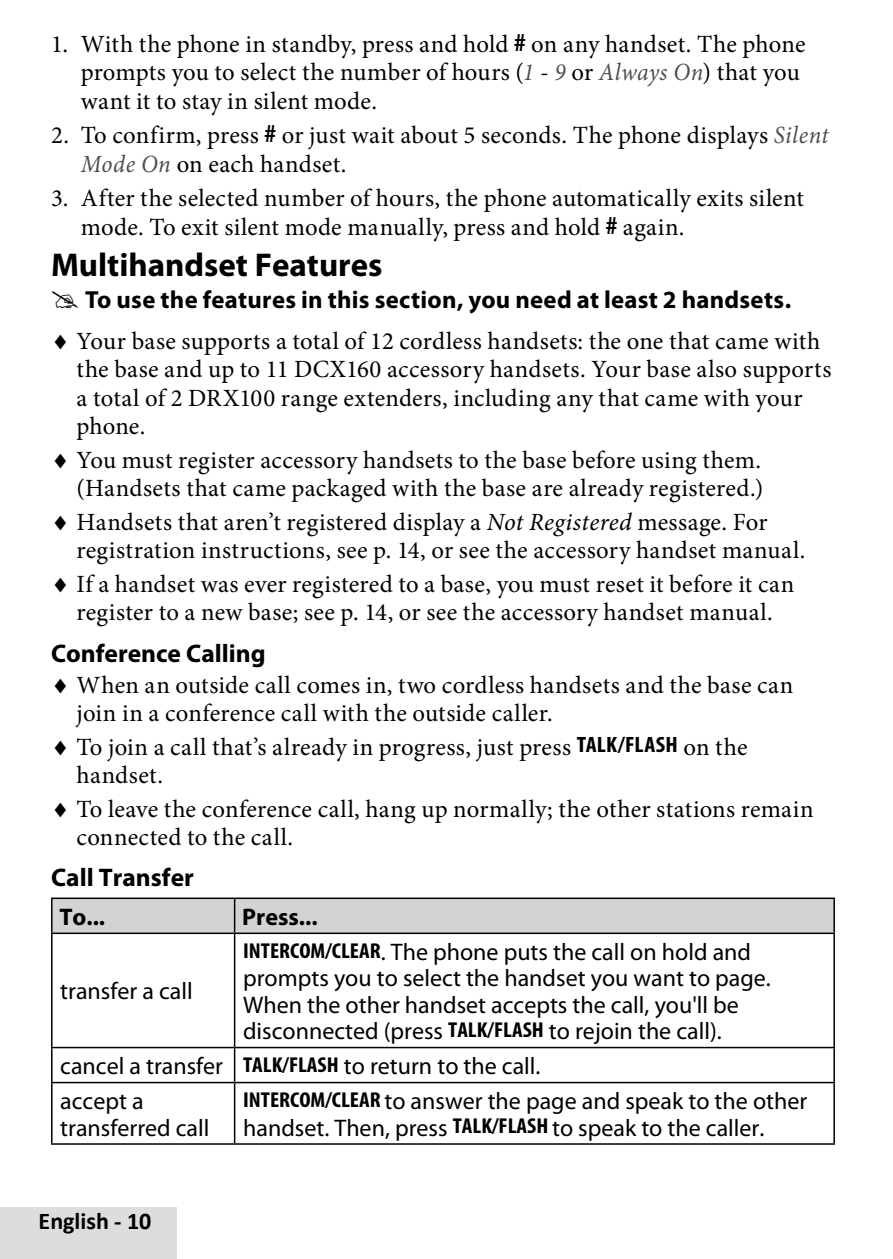
<style>
.page{position:relative;width:893px;height:1259px;background:#fff}
.page>*{position:absolute;margin:0;border:0;box-sizing:border-box;transform-origin:0 0}
.t1{font:700 33px "Myriad Pro";color:#000}
.t2{font:700 25.5px "Myriad Pro";color:#000}
.t3{font:24.6px/28.5px "Minion Pro";letter-spacing:.015em;color:#000}
.t4{font:700 24.6px "Myriad Pro";letter-spacing:.01em;color:#000}
.t5{font:24px/26.4px "Myriad Pro";color:#000}
.t6{font:700 24px "Myriad Pro";color:#000}
.t7{font:700 24px "Calibri";color:#000}
.s1{font-family:"Myriad Pro";font-weight:700;font-stretch:condensed;font-size:26.1px}
.s2{font-style:italic;color:#4d4d4f}
.s3{font-style:italic}
.s4{font-family:"Myriad Pro";font-weight:700;font-stretch:condensed;font-size:22.2px}
.s5{font-weight:700;font-stretch:condensed;font-size:21.6px}
</style>
<div class="page">
<div style="left:0;top:1208px;width:177px;height:51px;background:#dcddde"></div>
<div style="left:53px;top:899px;width:780px;height:33px;background:#d1d3d4"></div>
<hr style="left:51px;top:897px;width:184px;height:2px;background:#000">
<hr style="left:51px;top:899px;width:2px;height:33px;background:#000">
<hr style="left:235px;top:897px;width:600px;height:2px;background:#000">
<hr style="left:234px;top:899px;width:1px;height:33px;background:#000">
<hr style="left:833px;top:899px;width:2px;height:33px;background:#000">
<hr style="left:51px;top:932px;width:184px;height:2px;background:#000">
<hr style="left:51px;top:934px;width:2px;height:112px;background:#000">
<hr style="left:235px;top:932px;width:600px;height:2px;background:#000">
<hr style="left:234px;top:934px;width:1px;height:112px;background:#000">
<hr style="left:833px;top:934px;width:2px;height:112px;background:#000">
<hr style="left:51px;top:1046px;width:184px;height:2px;background:#000">
<hr style="left:51px;top:1048px;width:2px;height:33px;background:#000">
<hr style="left:235px;top:1046px;width:600px;height:2px;background:#000">
<hr style="left:234px;top:1048px;width:1px;height:33px;background:#000">
<hr style="left:833px;top:1048px;width:2px;height:33px;background:#000">
<hr style="left:51px;top:1081px;width:184px;height:2px;background:#000">
<hr style="left:51px;top:1083px;width:2px;height:60px;background:#000">
<hr style="left:235px;top:1081px;width:600px;height:2px;background:#000">
<hr style="left:234px;top:1083px;width:1px;height:60px;background:#000">
<hr style="left:833px;top:1083px;width:2px;height:60px;background:#000">
<hr style="left:51px;top:1143px;width:184px;height:1px;background:#000">
<hr style="left:235px;top:1143px;width:600px;height:1px;background:#000">
<p class="t3" style="left:81px;top:30px;width:726px;text-indent:-30px">1. With the phone in standby, press and hold <span class="s1">#</span> on any handset. The phone prompts you to select the number of hours (<span class="s2">1</span> - <span class="s2">9</span> or <span class="s2">Always On</span>) that you want it to stay in silent mode.</p>
<p class="t3" style="left:81px;top:121px;width:749px;text-indent:-30px">2. To confirm, press <span class="s1">#</span> or just wait about 5 seconds. The phone displays <span class="s2">Silent<br>Mode On</span> on each handset.</p>
<p class="t3" style="left:81px;top:184px;width:725px;text-indent:-30px">3. After the selected number of hours, the phone automatically exits silent mode. To exit silent mode manually, press and hold <span class="s1">#</span> again.</p>
<h1 class="t1" style="left:51px;top:243px;width:333px">Multihandset Features</h1>
<p class="t4" style="left:85px;top:283px;width:707px">To use the features in this section, you need at least 2 handsets.</p>
<p class="t3" style="left:77px;top:327px;width:756px;text-indent:-26px">♦ Your base supports a total of 12 cordless handsets: the one that came with the base and up to 11 DCX160 accessory handsets. Your base also supports a total of 2 DRX100 range extenders, including any that came with your phone.</p>
<p class="t3" style="left:51px;top:446px;width:714px;text-align:right">♦ You must register accessory handsets to the base before using them. (Handsets that came packaged with the base are already registered.)</p>
<p class="t3" style="left:77px;top:508px;width:730px;text-indent:-26px">♦ Handsets that aren’t registered display a <span class="s3">Not Registered</span> message. For registration instructions, see p. 14, or see the accessory handset manual.</p>
<p class="t3" style="left:51px;top:570px;width:745px;text-align:center">♦ If a handset was ever registered to a base, you must reset it before it can register to a new base; see p. 14, or see the accessory handset manual.</p>
<p class="t2" style="left:51px;top:636px;width:216px">Conference Calling</p>
<p class="t3" style="left:77px;top:670px;width:718px;text-indent:-26px">♦ When an outside call comes in, two cordless handsets and the base can join in a conference call with the outside caller.</p>
<p class="t3" style="left:77px;top:732px;width:672px;text-indent:-26px">♦ To join a call that’s already in progress, just press <span class="s4">TALK/FLASH</span> on the handset.</p>
<p class="t3" style="left:77px;top:795px;width:739px;text-indent:-26px">♦ To leave the conference call, hang up normally; the other stations remain connected to the call.</p>
<p class="t2" style="left:51px;top:861px;width:144px">Call Transfer</p>
<p class="t6" style="left:59px;top:901px;width:47px">To...</p>
<p class="t6" style="left:242px;top:901px;width:77px">Press...</p>
<p class="t5" style="left:243px;top:938px;width:529px"><span class="s5">INTERCOM/CLEAR</span>. The phone puts the call on hold and prompts you to select the handset you want to page.<br>When the other handset accepts the call, you'll be disconnected (press <span class="s5">TALK/FLASH</span> to rejoin the call).</p>
<p class="t5" style="left:60px;top:1048px;width:482px;line-height:35.1px">cancel a transfer <span class="s5">TALK/FLASH</span> to return to the call. accept a</p>
<p class="t5" style="left:60px;top:1114px;width:151px">transferred call</p>
<p class="t5" style="left:60px;top:978px;width:134px">transfer a call</p>
<p class="t5" style="left:243px;top:1087px;width:566px"><span class="s5">INTERCOM/CLEAR</span> to answer the page and speak to the other handset. Then, press <span class="s5">TALK/FLASH</span> to speak to the caller.</p>
<p class="t7" style="left:39px;top:1206px;width:114px">English - 10</p>
</div>
